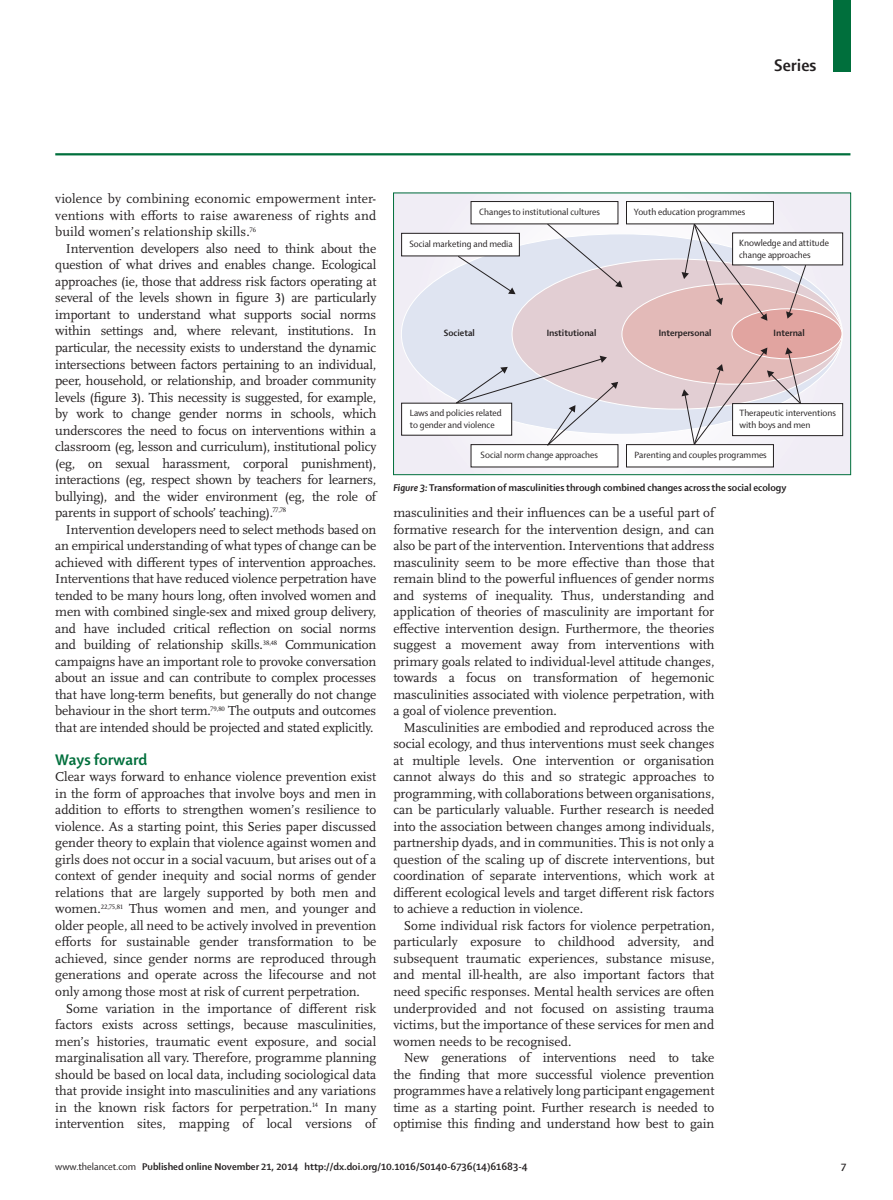
<style>
.page{position:relative;width:893px;height:1200px;background:#fff}
.page>*{position:absolute;margin:0;border:0;box-sizing:border-box;transform-origin:0 0}
.t1{font:700 18px "Shaker 2 Lancet";color:#231f20}
.t2{font:700 16.5px "Shaker 2 Lancet";color:#006f3c}
.t3{font:13.5px/16.5px "Scala Lancet Pro";letter-spacing:-.005em;color:#231f20;text-align:justify}
.t4{font:700 10.5px "Shaker 2 Lancet";color:#231f20}
.t5{font:9.75px/11.7px "Shaker 2 Lancet";color:#231f20}
.t6{font:700 9.75px "Shaker 2 Lancet";color:#231f20}
.s1{font-style:italic}
.s2{font-weight:400}
</style>
<div class="page">
<div style="left:833px;top:1px;width:17px;height:70px;background:#006f3c"></div>
<hr style="left:55px;top:153px;width:795px;height:2px;background:#006f3c">
<svg style="left:395px;top:195px;width:454px;height:278px"></svg>
<div style="left:401px;top:234px;width:441px;height:200px;background:#dfe4f1;border-radius:50%"></div>
<div style="left:512px;top:259px;width:330px;height:150px;background:#e2ced3;border-radius:50%"></div>
<div style="left:622px;top:284px;width:220px;height:100px;background:#e3bab8;border-radius:50%"></div>
<div style="left:732px;top:309px;width:110px;height:50px;background:#e1a4a0;border-radius:50%"></div>
<div style="left:732px;top:403px;width:111px;height:33px;background:#fff;border:1px solid #231f20"></div>
<div style="left:626px;top:444px;width:148px;height:23px;background:#fff;border:1px solid #231f20"></div>
<div style="left:471px;top:444px;width:147px;height:23px;background:#fff"></div>
<div style="left:401px;top:402px;width:111px;height:33px;background:#fff"></div>
<div style="left:732px;top:232px;width:111px;height:33px;background:#fff"></div>
<div style="left:626px;top:201px;width:148px;height:23px;background:#fff;border:1px solid #231f20"></div>
<div style="left:471px;top:201px;width:147px;height:23px;background:#fff;border:1px solid #231f20"></div>
<div style="left:401px;top:233px;width:119px;height:23px;background:#fff;border:1px solid #231f20"></div>
<svg style="left:786px;top:264px;width:21px;height:54px"></svg>
<svg style="left:457px;top:255px;width:59px;height:39px"></svg>
<svg style="left:546px;top:223px;width:76px;height:64px"></svg>
<svg style="left:682px;top:223px;width:85px;height:98px"></svg>
<svg style="left:455px;top:355px;width:163px;height:91px"></svg>
<svg style="left:681px;top:347px;width:121px;height:98px"></svg>
<div style="left:393px;top:193px;width:458px;height:282px;border:1px solid #006f3c"></div>
<h1 class="t1" style="left:774px;top:54px;width:44px">Series</h1>
<p class="t3" style="left:55px;top:191px;width:323px">violence by combining economic empowerment inter&shy;ventions with efforts to raise awareness of rights and build women’s relationship skills.<sup>76</sup></p>
<p class="t3" style="left:55px;top:240px;width:323px;text-indent:11px">Intervention developers also need to think about the question of what drives and enables change. Ecological approaches (ie, those that address risk factors operating at several of the levels shown in figure 3) are particularly important to understand what supports social norms within settings and, where relevant, institutions. In particular, the necessity exists to understand the dynamic intersections between factors pertaining to an individual, peer, household, or relationship, and broader community levels (figure 3). This necessity is suggested, for example, by work to change gender norms in schools, which underscores the need to focus on interventions within a classroom (eg, lesson and curriculum), institutional policy (eg, on sexual harassment, corporal punishment), interactions (eg, respect shown by teachers for learners, bullying), and the wider environment (eg, the role of parents in support of schools’ teaching).<sup>77,78</sup></p>
<p class="t3" style="left:55px;top:521px;width:323px;text-indent:11px">Intervention developers need to select methods based on an empirical understanding of what types of change can be achieved with different types of intervention approaches.<br>Interventions that have reduced violence perpetration have tended to be many hours long, often involved women and men with combined single-sex and mixed group delivery, and have included critical reflection on social norms and building of relationship skills.<sup>38,48</sup> Communication campaigns have an important role to provoke conversation about an issue and can contribute to complex processes that have long-term benefits, but generally do not change behaviour in the short term.<sup>79,80</sup> The outputs and outcomes that are intended should be projected and stated explicitly.</p>
<p class="t2" style="left:55px;top:748px;width:94px">Ways forward</p>
<p class="t3" style="left:55px;top:768px;width:323px">Clear ways forward to enhance violence prevention exist in the form of approaches that involve boys and men in addition to efforts to strengthen women’s resilience to violence. As a starting point, this Series paper discussed gender theory to explain that violence against women and girls does not occur in a social vacuum, but arises out of a context of gender inequity and social norms of gender relations that are largely supported by both men and women.<sup>22,75,81</sup> Thus women and men, and younger and older people, all need to be actively involved in prevention efforts for sustainable gender transformation to be achieved, since gender norms are reproduced through generations and operate across the lifecourse and not only among those most at risk of current perpetration.</p>
<p class="t3" style="left:55px;top:999px;width:323px;text-indent:11px">Some variation in the importance of different risk factors exists across settings, because masculinities, men’s histories, traumatic event exposure, and social marginalisation all vary. Therefore, programme planning should be based on local data, including sociological data that provide insight into masculinities and any variations in the known risk factors for perpetration.<sup>14</sup> In many intervention sites, mapping of local versions of</p>
<p class="t5" style="left:479px;top:206px;width:122px">Changes to institutional cultures</p>
<p class="t5" style="left:634px;top:206px;width:113px">Youth education programmes</p>
<p class="t5" style="left:409px;top:238px;width:105px">Social marketing and media</p>
<p class="t5" style="left:739px;top:237px;width:91px">Knowledge and attitude change approaches</p>
<p class="t6" style="left:444px;top:326px;width:32px">Societal</p>
<p class="t6" style="left:547px;top:326px;width:51px">Institutional</p>
<p class="t6" style="left:659px;top:326px;width:54px">Interpersonal</p>
<p class="t6" style="left:774px;top:326px;width:33px">Internal</p>
<p class="t5" style="left:410px;top:407px;width:93px">Laws and policies related to gender and violence</p>
<p class="t5" style="left:739px;top:407px;width:98px">Therapeutic interventions with boys and men</p>
<p class="t5" style="left:481px;top:449px;width:119px">Social norm change approaches</p>
<p class="t5" style="left:634px;top:449px;width:134px">Parenting and couples programmes</p>
<p class="t4" style="left:393px;top:480px;width:394px"><span class="s1">Figure 3:</span> Transformation of masculinities through combined changes across the social ecology</p>
<p class="t3" style="left:393px;top:504px;width:323px">masculinities and their influences can be a useful part of formative research for the intervention design, and can also be part of the intervention. Interventions that address masculinity seem to be more effective than those that remain blind to the powerful influences of gender norms and systems of inequality. Thus, understanding and application of theories of masculinity are important for effective intervention design. Furthermore, the theories suggest a movement away from interventions with primary goals related to individual-level attitude changes, towards a focus on transformation of hegemonic masculinities associated with violence perpetration, with a goal of violence prevention.</p>
<p class="t3" style="left:393px;top:719px;width:323px;text-indent:11px">Masculinities are embodied and reproduced across the social ecology, and thus interventions must seek changes at multiple levels. One intervention or organisation cannot always do this and so strategic approaches to programming, with collaborations between organisations, can be particularly valuable. Further research is needed into the association between changes among individuals, partnership dyads, and in communities. This is not only a question of the scaling up of discrete interventions, but coordination of separate interventions, which work at different ecological levels and target different risk factors to achieve a reduction in violence.</p>
<p class="t3" style="left:393px;top:917px;width:323px;text-indent:11px">Some individual risk factors for violence perpetration, particularly exposure to childhood adversity, and subsequent traumatic experiences, substance misuse, and mental ill-health, are also important factors that need specific responses. Mental health services are often underprovided and not focused on assisting trauma victims, but the importance of these services for men and women needs to be recognised.</p>
<p class="t3" style="left:393px;top:1049px;width:323px;text-indent:11px">New generations of interventions need to take the finding that more successful violence prevention programmes have a relatively long participant engagement time as a starting point. Further research is needed to optimise this finding and understand how best to gain</p>
<p class="t4" style="left:55px;top:1159px;width:474px"><span class="s2">www.thelancet.com</span> Published online November 21, 2014 http://dx.doi.org/10.1016/S0140-6736(14)61683-4</p>
<p class="t4" style="left:841px;top:1159px;width:7px">7</p>
</div>
